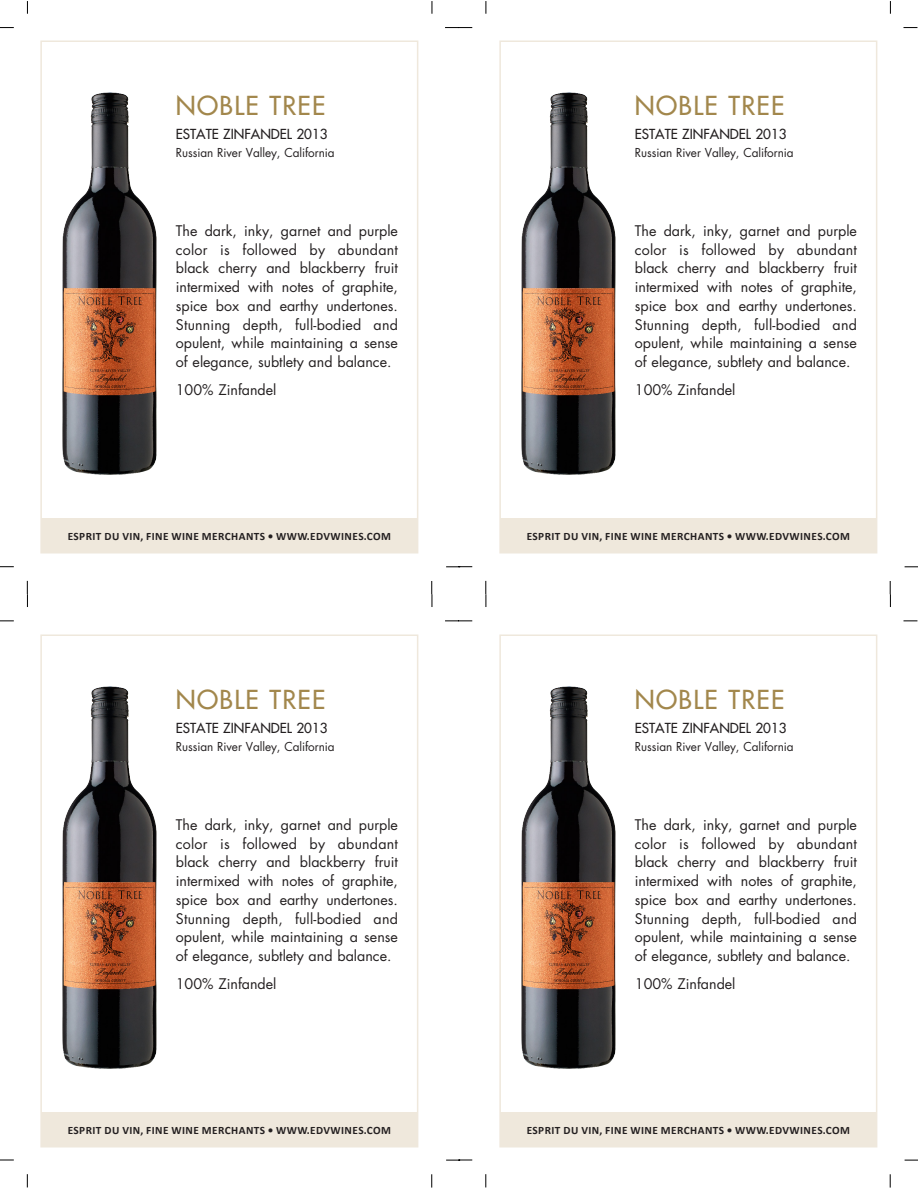
<style>
.page{position:relative;width:918px;height:1188px;background:#fff}
.page>*{position:absolute;margin:0;border:0;box-sizing:border-box;transform-origin:0 0}
.t1{font:25.5px "Futura";letter-spacing:.05em;color:#a2874c}
.t2{font:14.25px/18.8px "Futura";color:#231f20;text-align:justify}
.t3{font:13.5px "Futura";color:#231f20}
.t4{font:12px "Futura";letter-spacing:-.005em;color:#231f20}
.t5{font:700 11.25px "Calibri";letter-spacing:.04em;color:#231f20}
</style>
<div class="page">
<svg style="left:27px;top:1px;width:1px;height:13px"></svg>
<svg style="left:0;top:27px;width:14px;height:1px"></svg>
<svg style="left:0;top:566px;width:14px;height:1px"></svg>
<svg style="left:432px;top:1px;width:1px;height:13px"></svg>
<svg style="left:486px;top:1px;width:1px;height:13px"></svg>
<svg style="left:445px;top:27px;width:27px;height:1px"></svg>
<svg style="left:446px;top:566px;width:26px;height:2px"></svg>
<svg style="left:890px;top:1px;width:1px;height:13px"></svg>
<svg style="left:904px;top:27px;width:13px;height:1px"></svg>
<svg style="left:905px;top:567px;width:13px;height:1px"></svg>
<svg style="left:27px;top:581px;width:1px;height:26px"></svg>
<svg style="left:0;top:621px;width:14px;height:1px"></svg>
<svg style="left:0;top:1160px;width:14px;height:1px"></svg>
<svg style="left:27px;top:1174px;width:1px;height:13px"></svg>
<svg style="left:431px;top:581px;width:2px;height:26px"></svg>
<svg style="left:431px;top:1174px;width:1px;height:14px"></svg>
<svg style="left:486px;top:581px;width:1px;height:26px"></svg>
<svg style="left:445px;top:621px;width:27px;height:1px"></svg>
<svg style="left:446px;top:1160px;width:26px;height:1px"></svg>
<svg style="left:486px;top:1174px;width:1px;height:13px"></svg>
<svg style="left:890px;top:581px;width:1px;height:26px"></svg>
<svg style="left:904px;top:621px;width:13px;height:1px"></svg>
<svg style="left:905px;top:1160px;width:13px;height:1px"></svg>
<svg style="left:890px;top:1174px;width:1px;height:14px"></svg>
<div style="left:40px;top:40px;width:378px;height:514px;border:2px solid #efe8dc"></div>
<div style="left:41px;top:519px;width:377px;height:34px;background:#efe8dc"></div>
<div style="left:40px;top:634px;width:378px;height:514px;border:2px solid #efe8dc"></div>
<div style="left:41px;top:1113px;width:377px;height:34px;background:#efe8dc"></div>
<div style="left:499px;top:40px;width:378px;height:514px;border:2px solid #efe8dc"></div>
<div style="left:500px;top:519px;width:377px;height:34px;background:#efe8dc"></div>
<div style="left:499px;top:634px;width:378px;height:514px;border:2px solid #efe8dc"></div>
<div style="left:500px;top:1113px;width:377px;height:34px;background:#efe8dc"></div>
<img style="left:62px;top:92px;width:95px;height:383px">
<img style="left:62px;top:686px;width:95px;height:383px">
<img style="left:521px;top:92px;width:95px;height:383px">
<img style="left:521px;top:686px;width:95px;height:383px">
<h1 class="t1" style="left:176px;top:89px;width:151px">NOBLE TREE</h1>
<p class="t3" style="left:176px;top:126px;width:153px">ESTATE ZINFANDEL 2013</p>
<p class="t4" style="left:176px;top:145px;width:160px">Russian River Valley, California</p>
<p class="t2" style="left:176px;top:221px;width:224px">The dark, inky, garnet and purple color is followed by abundant black cherry and blackberry fruit intermixed with notes of graphite, spice box and earthy undertones.<br>Stunning depth, full-bodied and opulent, while maintaining a sense of elegance, subtlety and balance.</p>
<p class="t2" style="left:176px;top:380px;width:102px">100% Zinfandel</p>
<p class="t5" style="left:68px;top:529px;width:325px">ESPRIT DU VIN, FINE WINE MERCHANTS • WWW.EDVWINES.COM</p>
<h1 class="t1" style="left:176px;top:683px;width:151px">NOBLE TREE</h1>
<p class="t3" style="left:176px;top:720px;width:153px">ESTATE ZINFANDEL 2013</p>
<p class="t4" style="left:176px;top:739px;width:160px">Russian River Valley, California</p>
<p class="t2" style="left:176px;top:815px;width:224px">The dark, inky, garnet and purple color is followed by abundant black cherry and blackberry fruit intermixed with notes of graphite, spice box and earthy undertones.<br>Stunning depth, full-bodied and opulent, while maintaining a sense of elegance, subtlety and balance.</p>
<p class="t2" style="left:176px;top:974px;width:102px">100% Zinfandel</p>
<p class="t5" style="left:68px;top:1123px;width:325px">ESPRIT DU VIN, FINE WINE MERCHANTS • WWW.EDVWINES.COM</p>
<h1 class="t1" style="left:635px;top:89px;width:151px">NOBLE TREE</h1>
<p class="t3" style="left:635px;top:126px;width:153px">ESTATE ZINFANDEL 2013</p>
<p class="t4" style="left:635px;top:145px;width:160px">Russian River Valley, California</p>
<p class="t2" style="left:635px;top:221px;width:224px">The dark, inky, garnet and purple color is followed by abundant black cherry and blackberry fruit intermixed with notes of graphite, spice box and earthy undertones.<br>Stunning depth, full-bodied and opulent, while maintaining a sense of elegance, subtlety and balance.</p>
<p class="t2" style="left:635px;top:380px;width:102px">100% Zinfandel</p>
<p class="t5" style="left:527px;top:529px;width:325px">ESPRIT DU VIN, FINE WINE MERCHANTS • WWW.EDVWINES.COM</p>
<h1 class="t1" style="left:635px;top:683px;width:151px">NOBLE TREE</h1>
<p class="t3" style="left:635px;top:720px;width:153px">ESTATE ZINFANDEL 2013</p>
<p class="t4" style="left:635px;top:739px;width:160px">Russian River Valley, California</p>
<p class="t2" style="left:635px;top:815px;width:224px">The dark, inky, garnet and purple color is followed by abundant black cherry and blackberry fruit intermixed with notes of graphite, spice box and earthy undertones.<br>Stunning depth, full-bodied and opulent, while maintaining a sense of elegance, subtlety and balance.</p>
<p class="t2" style="left:635px;top:974px;width:102px">100% Zinfandel</p>
<p class="t5" style="left:527px;top:1123px;width:325px">ESPRIT DU VIN, FINE WINE MERCHANTS • WWW.EDVWINES.COM</p>
</div>
